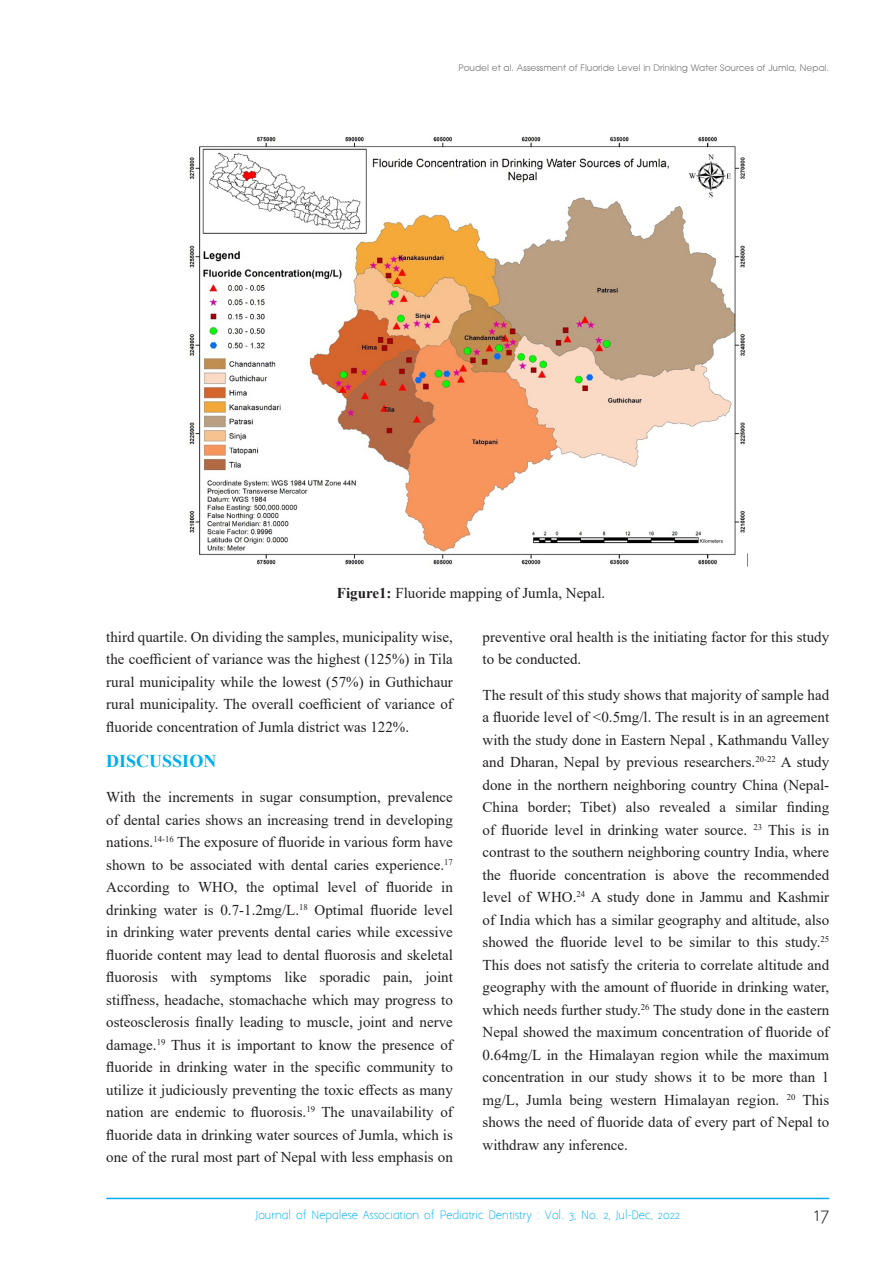
<style>
.page{position:relative;width:893px;height:1263px;background:#fff}
.page>*{position:absolute;margin:0;border:0;box-sizing:border-box;transform-origin:0 0}
.Normal_wrd_35{font:700 18px "Times New Roman";color:#00aeef}
.t1{font:18px "Aaargh Normal";color:#231f20}
.Normal_wrd_35-2{font:15px/22.5px "Times New Roman";color:#231f20;text-align:justify}
.t2{font:10.5px "Aaargh Normal";color:#00aeef}
.t3{font:9px "Advance Normal";color:#808285}
.s1{font-weight:700}
</style>
<div class="page">
<hr style="left:106px;top:1198px;width:723px;height:1px;background:#00aeef">
<img style="left:189px;top:136px;width:559px;height:431px">
<p class="t3" style="left:458px;top:62px;width:372px">Poudel et al. Assessment of Fluoride Level in Drinking Water Sources of Jumla, Nepal.</p>
<p class="Normal_wrd_35-2" style="left:337px;top:581px;width:270px"><span class="s1">Figure1:</span> Fluoride mapping of Jumla, Nepal.</p>
<p class="Normal_wrd_35-2" style="left:106px;top:625px;width:348px">third quartile. On dividing the samples, municipality wise, the coefficient of variance was the highest (125%) in Tila rural municipality while the lowest (57%) in Guthichaur rural municipality. The overall coefficient of variance of fluoride concentration of Jumla district was 122%.</p>
<p class="Normal_wrd_35" style="left:106px;top:748px;width:112px">DISCUSSION</p>
<p class="Normal_wrd_35-2" style="left:106px;top:786px;width:348px">With the increments in sugar consumption, prevalence of dental caries shows an increasing trend in developing nations.<sup>14-16</sup> The exposure of fluoride in various form have shown to be associated with dental caries experience.<sup>17<br></sup>According to WHO, the optimal level of fluoride in drinking water is 0.7-1.2mg/L.<sup>18</sup> Optimal fluoride level in drinking water prevents dental caries while excessive fluoride content may lead to dental fluorosis and skeletal fluorosis with symptoms like sporadic pain, joint stiffness, headache, stomachache which may progress to osteosclerosis finally leading to muscle, joint and nerve damage.<sup>19</sup> Thus it is important to know the presence of fluoride in drinking water in the specific community to utilize it judiciously preventing the toxic effects as many nation are endemic to fluorosis.<sup>19</sup> The unavailability of fluoride data in drinking water sources of Jumla, which is one of the rural most part of Nepal with less emphasis on</p>
<p class="Normal_wrd_35-2" style="left:483px;top:625px;width:348px">preventive oral health is the initiating factor for this study to be conducted.</p>
<p class="Normal_wrd_35-2" style="left:483px;top:683px;width:348px">The result of this study shows that majority of sample had a fluoride level of &lt;0.5mg/l. The result is in an agreement with the study done in Eastern Nepal , Kathmandu Valley and Dharan, Nepal by previous researchers.<sup>20-22</sup> A study done in the northern neighboring country China (Nepal-China border; Tibet) also revealed a similar finding of fluoride level in drinking water source. <sup>23</sup> This is in contrast to the southern neighboring country India, where the fluoride concentration is above the recommended level of WHO.<sup>24</sup> A study done in Jammu and Kashmir of India which has a similar geography and altitude, also showed the fluoride level to be similar to this study.<sup>25<br></sup>This does not satisfy the criteria to correlate altitude and geography with the amount of fluoride in drinking water, which needs further study.<sup>26</sup> The study done in the eastern Nepal showed the maximum concentration of fluoride of 0.64mg/L in the Himalayan region while the maximum concentration in our study shows it to be more than 1 mg/L, Jumla being western Himalayan region. <sup>20</sup> This shows the need of fluoride data of every part of Nepal to withdraw any inference.</p>
<p class="t2" style="left:255px;top:1209px;width:426px">Journal of Nepalese Association of Pediatric Dentistry : Vol. 3, No. 2, Jul-Dec, 2022</p>
<p class="t1" style="left:814px;top:1204px;width:17px">17</p>
</div>
